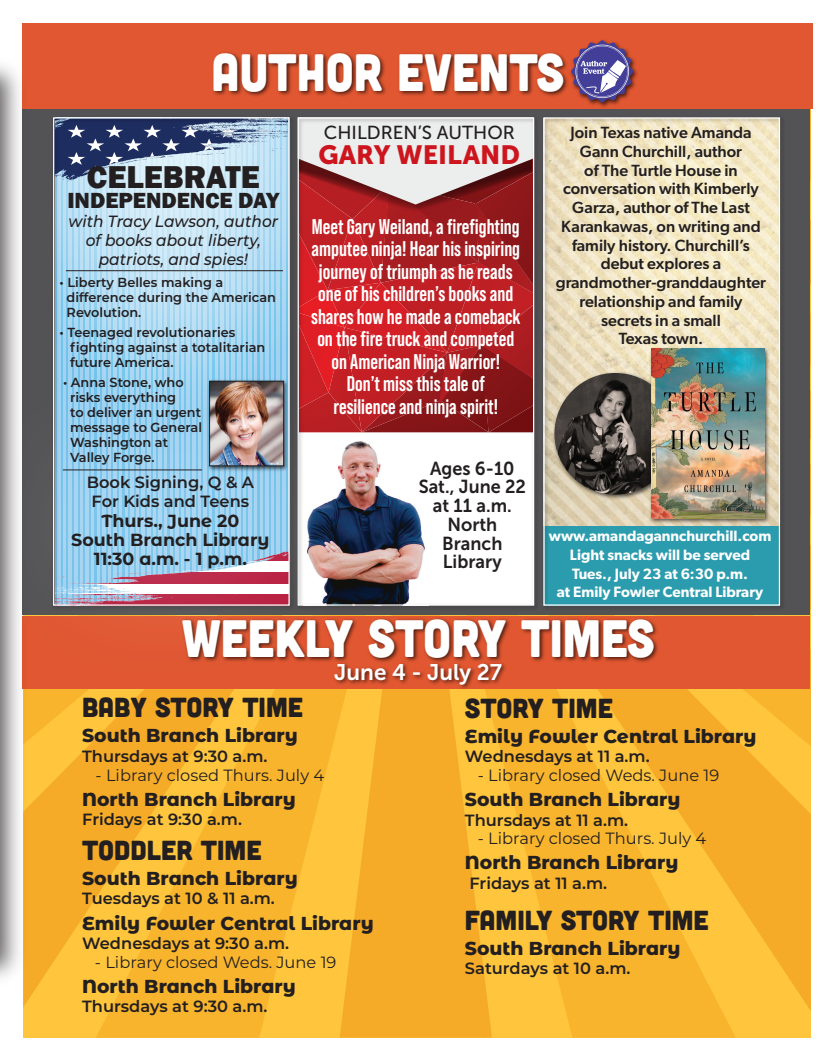
<style>
.page{position:relative;width:833px;height:1058px;background:#fff}
.page>*{position:absolute;margin:0;border:0;box-sizing:border-box;transform-origin:0 0}
.t1{font:52.5px "Cubano";color:#fff;scale:.92 1}
.t2{font:800 32.5px "Franklin Gothic";color:#231f20}
.t3{font:27.5px "Cubano";color:#231f20}
.t4{font:26.25px "Museo Sans 900";color:#cd151d}
.t5{font:800 22.5px "Franklin Gothic";color:#231f20}
.t6{font:22.5px "Museo Sans 700";color:#fff}
.t7{font:700 21.25px/22.5px "Bebas Neue Pro";color:#fff;text-align:center;scale:.96 1}
.t8{font:800 18.75px "Montserrat Alternates";color:#231f20}
.t9{font:18.75px/18.8px "Museo Sans 700";color:#231f20;text-align:center;scale:.96 1}
.t10{font:18.75px "Museo Sans 500";color:#231f20}
.t11{font:700 17.5px/18.8px "Montserrat Alternates";color:#231f20;text-align:center}
.t12{font:500 16.25px/18.8px "Gibson";color:#231f20;text-align:center}
.t13{font:600 16.25px/18.8px "Montserrat";color:#231f20;text-align:center}
.t14{font:16.25px "Montserrat";color:#231f20}
.t15{font:italic 500 16.25px/18.8px "Montserrat";color:#231f20;text-align:center;scale:.95 1}
.t16{font:600 15px/18.8px "Gibson";color:#fff;text-align:center}
.t17{font:600 13.12px/15px "Montserrat";color:#231f20}
</style>
<div class="page">
<svg style="left:492px;top:1011px;width:243px;height:26px;background:#fab931"></svg>
<svg style="left:96px;top:1007px;width:243px;height:30px;background:#fab931"></svg>
<div style="left:339px;top:1007px;width:153px;height:30px;background:#f5ab28"></div>
<svg style="left:23px;top:738px;width:393px;height:269px;background:#f9b630"></svg>
<svg style="left:416px;top:615px;width:394px;height:396px;background:#f9b630"></svg>
<div style="left:22px;top:23px;width:791px;height:85px;background:#e05731"></div>
<img style="left:0;top:65px;width:32px;height:927px">
<img style="left:5px;top:52px;width:769px;height:66px">
<img style="left:449px;top:608px;width:355px;height:98px">
<img style="left:0;top:306px;width:449px;height:432px">
<div style="left:23px;top:117px;width:787px;height:322px;background:#535355"></div>
<img style="left:549px;top:52px;width:109px;height:61px">
<svg style="left:571px;top:40px;width:62px;height:62px"></svg>
<img style="left:49px;top:113px;width:245px;height:500px">
<div style="left:53px;top:117px;width:237px;height:488px;border:1px solid #fff"></div>
<img style="left:294px;top:113px;width:245px;height:500px">
<div style="left:297px;top:117px;width:237px;height:488px;border:1px solid #fff"></div>
<img style="left:539px;top:113px;width:248px;height:500px">
<div style="left:543px;top:117px;width:237px;height:488px;border:1px solid #fff"></div>
<h1 class="t1" style="left:212px;top:39px;width:385px">AUTHOR EVENTS</h1>
<p class="t10" style="left:324px;top:123px;width:192px">CHILDREN’S AUTHOR</p>
<h3 class="t4" style="left:318px;top:140px;width:203px">GARY WEILAND</h3>
<h2 class="t2" style="left:87px;top:156px;width:174px">CELEBRATE</h2>
<h3 class="t5" style="left:67px;top:186px;width:213px">INDEPENDENCE DAY</h3>
<p class="t15" style="left:69px;top:211px;width:222px">with Tracy Lawson, author of books about liberty, patriots, and spies!</p>
<p class="t7" style="left:311px;top:215px;width:220px">Meet Gary Weiland, a firefighting amputee ninja! Hear his inspiring journey of triumph as he reads one of his children’s books and shares how he made a comeback on the fire truck and competed on American Ninja Warrior!<br>Don’t miss this tale of<br>resilience and ninja spirit!</p>
<p class="t17" style="left:67px;top:274px;width:211px;text-indent:-7px">• Liberty Belles making a difference during the American<br>Revolution.</p>
<p class="t17" style="left:70px;top:324px;width:197px;text-indent:-11px">• Teenaged revolutionaries fighting against a totalitarian future America.</p>
<p class="t17" style="left:70px;top:374px;width:133px;text-indent:-7px">• Anna Stone, who risks everything<br>to deliver an urgent message to General<br>Washington at<br>Valley Forge.</p>
<p class="t9" style="left:418px;top:459px;width:113px">Ages 6-10<br>Sat., June 22 at 11 a.m.<br>North<br>Branch<br>Library</p>
<p class="t13" style="left:87px;top:472px;width:169px">Book Signing, Q &amp; A<br>For Kids and Teens</p>
<p class="t11" style="left:71px;top:510px;width:200px">Thurs., June 20<br>South Branch Library<br>11:30 a.m. - 1 p.m.</p>
<p class="t12" style="left:555px;top:123px;width:212px">Join Texas native Amanda<br>Gann Churchill, author<br>of The Turtle House in conversation with Kimberly<br>Garza, author of The Last<br>Karankawas, on writing and family history. Churchill’s debut explores a grandmother-granddaughter relationship and family secrets in a small<br>Texas town.</p>
<p class="t16" style="left:548px;top:526px;width:224px">www.amandagannchurchill.com<br>Light snacks will be served<br>Tues., July 23 at 6:30 p.m.<br>at Emily Fowler Central Library</p>
<h1 class="t1" style="left:182px;top:605px;width:515px">WEEKLY STORY TIMES</h1>
<h3 class="t6" style="left:334px;top:659px;width:169px">June 4 - July 27</h3>
<h3 class="t3" style="left:82px;top:690px;width:222px">BABY STORY TIME</h3>
<p class="t8" style="left:82px;top:722px;width:217px">South Branch Library</p>
<p class="t13" style="left:82px;top:746px;width:187px">Thursdays at 9:30 a.m.</p>
<p class="t14" style="left:96px;top:763px;width:230px">- Library closed Thurs. July 4</p>
<p class="t8" style="left:82px;top:785px;width:215px">North Branch Library</p>
<p class="t13" style="left:82px;top:809px;width:161px">Fridays at 9:30 a.m.</p>
<h3 class="t3" style="left:82px;top:832px;width:181px">TODDLER TIME</h3>
<p class="t8" style="left:82px;top:864px;width:217px">South Branch Library</p>
<p class="t13" style="left:82px;top:888px;width:194px">Tuesdays at 10 &amp; 11 a.m.</p>
<p class="t8" style="left:82px;top:909px;width:293px">Emily Fowler Central Library</p>
<p class="t13" style="left:82px;top:933px;width:208px">Wednesdays at 9:30 a.m.</p>
<p class="t14" style="left:95px;top:950px;width:243px">- Library closed Weds. June 19</p>
<p class="t8" style="left:82px;top:972px;width:215px">North Branch Library</p>
<p class="t13" style="left:82px;top:996px;width:187px">Thursdays at 9:30 a.m.</p>
<h3 class="t3" style="left:465px;top:690px;width:149px">STORY TIME</h3>
<p class="t8" style="left:465px;top:722px;width:293px">Emily Fowler Central Library</p>
<p class="t13" style="left:465px;top:746px;width:186px">Wednesdays at 11 a.m.</p>
<p class="t14" style="left:477px;top:764px;width:243px">- Library closed Weds. June 19</p>
<p class="t8" style="left:465px;top:785px;width:217px">South Branch Library</p>
<p class="t13" style="left:465px;top:809px;width:165px">Thursdays at 11 a.m.</p>
<p class="t14" style="left:477px;top:827px;width:230px">- Library closed Thurs. July 4</p>
<p class="t8" style="left:465px;top:849px;width:215px">North Branch Library</p>
<p class="t13" style="left:469px;top:873px;width:139px">Fridays at 11 a.m.</p>
<h3 class="t3" style="left:465px;top:902px;width:245px">FAMILY STORY TIME</h3>
<p class="t8" style="left:465px;top:934px;width:217px">South Branch Library</p>
<p class="t13" style="left:465px;top:958px;width:167px">Saturdays at 10 a.m.</p>
</div>
